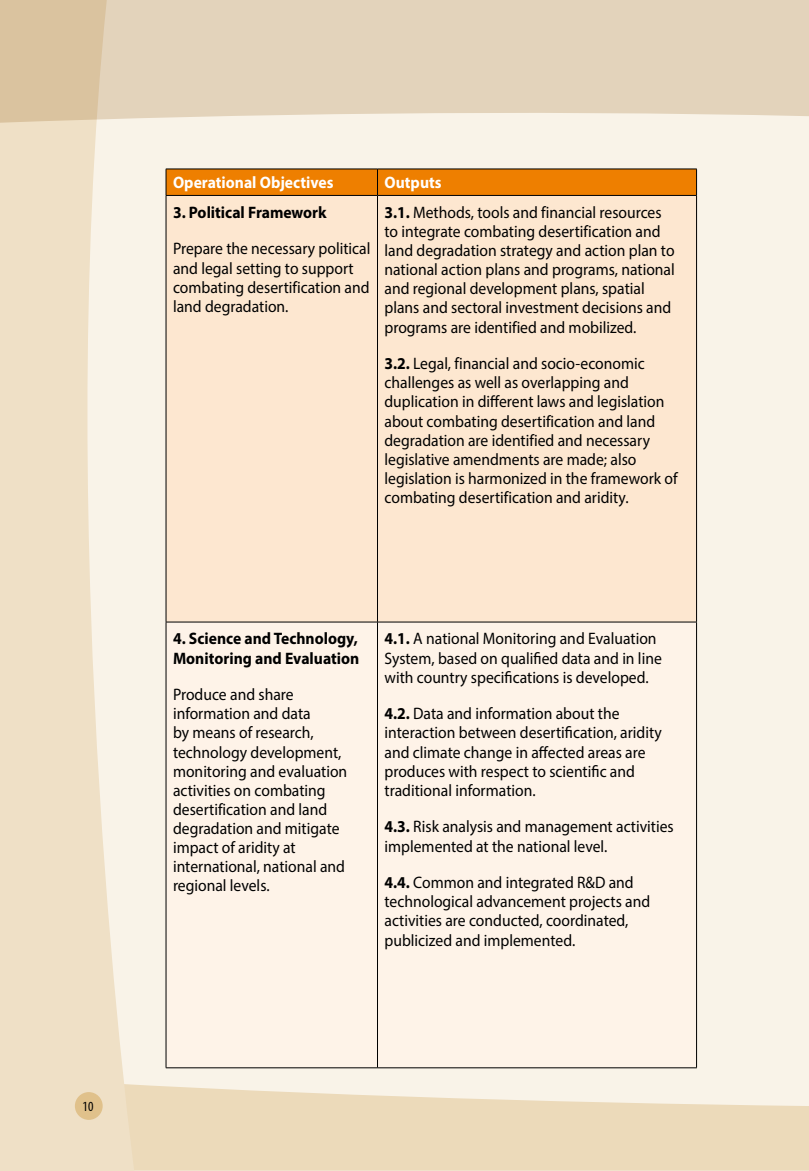
<style>
.page{position:relative;width:809px;height:1171px;background:#f9f3e8}
.page>*{position:absolute;margin:0;border:0;box-sizing:border-box;transform-origin:0 0}
.t1{font:16.62px/19.1px "Myriad Pro";color:#000;scale:.94 1}
.t2{font:700 16.62px/19.1px "Myriad Pro";color:#000;scale:.94 1}
.t3{font:700 16.62px "Myriad Pro";color:#fff;scale:.94 1}
.t4{font:condensed 14px "Myriad Pro";color:#000}
.s1{font-weight:700}
</style>
<div class="page">
<svg style="left:134px;top:1084px;width:675px;height:86px;fill:#ecdaba"></svg>
<svg style="left:0;top:123px;width:134px;height:1048px;fill:#efe0c6"></svg>
<svg style="left:0;top:0;width:809px;height:123px;background:#e3d2ba"></svg>
<div style="left:167px;top:196px;width:529px;height:426px;background:#fde7d0"></div>
<svg style="left:166px;top:169px;width:531px;height:26px;background:#e87c00"></svg>
<hr style="left:166px;top:195px;width:211px;height:1px;background:#000">
<hr style="left:377px;top:195px;width:319px;height:1px;background:#000">
<hr style="left:166px;top:196px;width:1px;height:426px;background:#000">
<hr style="left:377px;top:196px;width:1px;height:426px;background:#000">
<hr style="left:696px;top:196px;width:1px;height:426px;background:#000">
<hr style="left:166px;top:622px;width:211px;height:1px;background:#000">
<hr style="left:166px;top:622px;width:1px;height:445px;background:#000">
<hr style="left:377px;top:622px;width:319px;height:1px;background:#000">
<hr style="left:377px;top:622px;width:1px;height:445px;background:#000">
<hr style="left:696px;top:622px;width:1px;height:445px;background:#000">
<hr style="left:166px;top:1067px;width:211px;height:1px;background:#000">
<hr style="left:377px;top:1067px;width:319px;height:1px;background:#000">
<div style="left:75px;top:1092px;width:28px;height:28px;background:#e0c18b;border-radius:50%"></div>
<p class="t4" style="left:83px;top:1098px;width:12px">10</p>
<p class="t3" style="left:173px;top:172px;width:172px">Operational Objectives</p>
<p class="t3" style="left:384px;top:172px;width:62px">Outputs</p>
<p class="t2" style="left:173px;top:202px;width:165px">3. Political Framework</p>
<p class="t1" style="left:173px;top:239px;width:211px">Prepare the necessary political and legal setting to support combating desertification and land degradation.</p>
<p class="t1" style="left:384px;top:202px;width:310px"><span class="s1">3.1.</span> Methods, tools and financial resources to integrate combating desertification and land degradation strategy and action plan to national action plans and programs, national and regional development plans, spatial plans and sectoral investment decisions and programs are identified and mobilized.</p>
<p class="t1" style="left:384px;top:354px;width:313px"><span class="s1">3.2.</span> Legal, financial and socio-economic challenges as well as overlapping and duplication in different laws and legislation about combating desertification and land degradation are identified and necessary legislative amendments are made; also legislation is harmonized in the framework of combating desertification and aridity.</p>
<p class="t2" style="left:173px;top:629px;width:200px">4. Science and Technology,<br>Monitoring and Evaluation</p>
<p class="t1" style="left:173px;top:685px;width:187px">Produce and share information and data<br>by means of research, technology development, monitoring and evaluation activities on combating desertification and land degradation and mitigate impact of aridity at international, national and regional levels.</p>
<p class="t1" style="left:384px;top:629px;width:296px"><span class="s1">4.1.</span> A national Monitoring and Evaluation<br>System, based on qualified data and in line with country specifications is developed.</p>
<p class="t1" style="left:384px;top:704px;width:296px"><span class="s1">4.2.</span> Data and information about the interaction between desertification, aridity and climate change in affected areas are produces with respect to scientific and traditional information.</p>
<p class="t1" style="left:384px;top:817px;width:309px"><span class="s1">4.3.</span> Risk analysis and management activities implemented at the national level.</p>
<p class="t1" style="left:384px;top:873px;width:284px"><span class="s1">4.4.</span> Common and integrated R&amp;D and technological advancement projects and activities are conducted, coordinated, publicized and implemented.</p>
</div>
